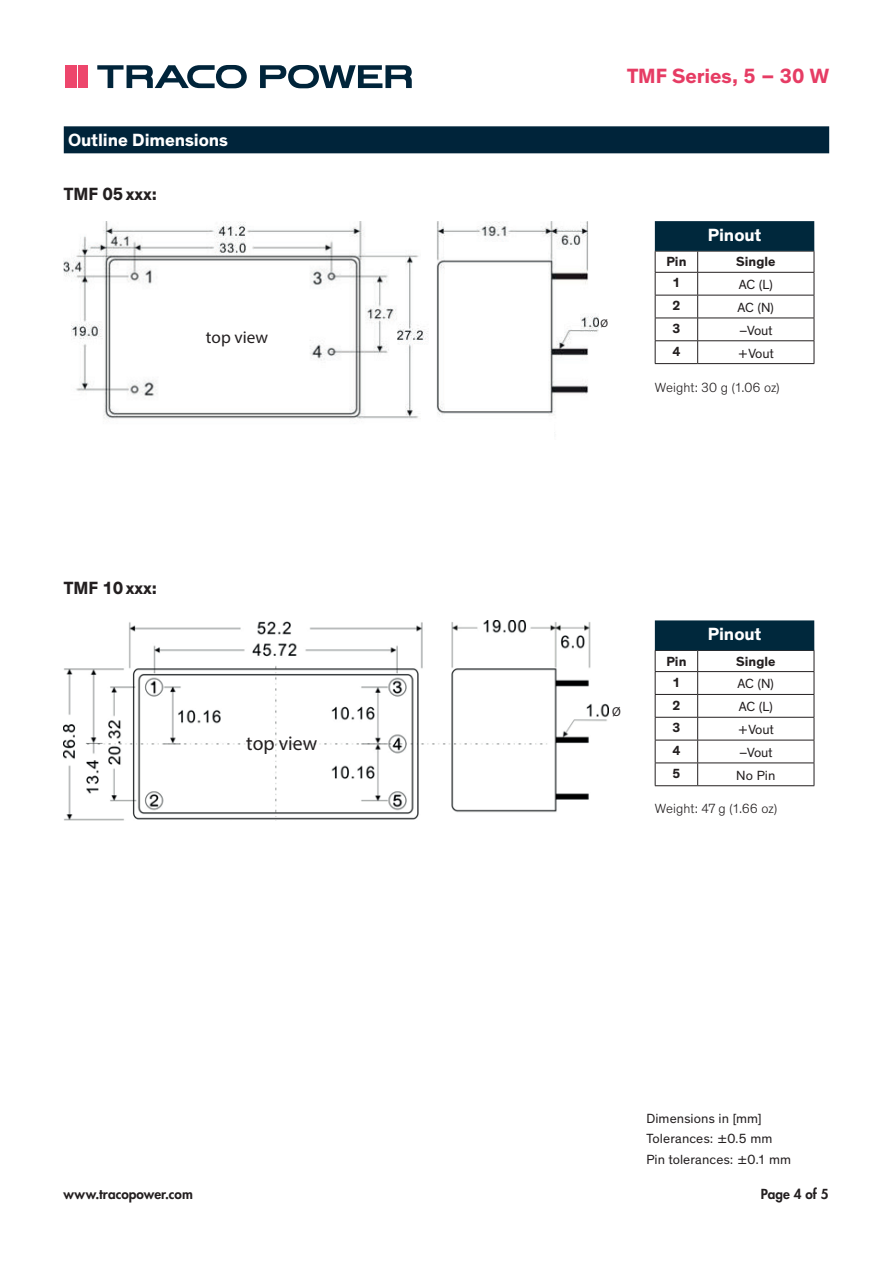
<style>
.page{position:relative;width:893px;height:1263px;background:#fff}
.page>*{position:absolute;margin:0;border:0;box-sizing:border-box;transform-origin:0 0}
.t1{font:700 21px "Theinhardt";color:#e63c64}
.t2{font:20.1px "Myriad Pro";color:#231f20}
.t3{font:700 18px "Theinhardt";letter-spacing:-.005em;color:#fff}
.t4{font:700 18px "Theinhardt";color:#231f20}
.t5{font:17.25px "Myriad Pro";color:#231f20}
.t6{font:13.5px/20.2px "Theinhardt";letter-spacing:.005em;color:#231f20}
.t7{font:300 13.5px "Theinhardt";color:#231f20}
.t8{font:700 13.5px "Theinhardt";color:#231f20}
.t9{font:800 13.5px "Futura";letter-spacing:.005em;color:#231f20}
.t10{font:12.9px "Myriad Pro";color:#231f20}
.t11{font:11.1px "Myriad Pro";color:#231f20}
</style>
<div class="page">
<svg style="left:97px;top:65px;width:150px;height:23px"></svg>
<svg style="left:260px;top:65px;width:152px;height:23px"></svg>
<div style="left:65px;top:65px;width:9px;height:23px;background:#ed466c"></div>
<div style="left:78px;top:65px;width:9px;height:23px;background:#ed466c"></div>
<svg style="left:76px;top:65px;width:1px;height:23px"></svg>
<div style="left:64px;top:126px;width:765px;height:27px;background:#00243a"></div>
<img style="left:64px;top:221px;width:534px;height:198px">
<hr style="left:655px;top:251px;width:43px;height:1px;background:#231f20">
<hr style="left:698px;top:251px;width:116px;height:1px;background:#231f20">
<hr style="left:655px;top:272px;width:43px;height:1px;background:#231f20">
<hr style="left:698px;top:272px;width:116px;height:1px;background:#231f20">
<hr style="left:655px;top:295px;width:43px;height:1px;background:#231f20">
<hr style="left:698px;top:295px;width:116px;height:1px;background:#231f20">
<hr style="left:655px;top:318px;width:43px;height:1px;background:#231f20">
<hr style="left:698px;top:318px;width:116px;height:1px;background:#231f20">
<hr style="left:655px;top:340px;width:43px;height:1px;background:#231f20">
<svg style="left:655px;top:251px;width:1px;height:112px"></svg>
<hr style="left:698px;top:340px;width:116px;height:1px;background:#231f20">
<svg style="left:697px;top:251px;width:1px;height:112px"></svg>
<svg style="left:814px;top:251px;width:1px;height:112px"></svg>
<hr style="left:655px;top:363px;width:43px;height:1px;background:#231f20">
<hr style="left:698px;top:363px;width:116px;height:1px;background:#231f20">
<div style="left:655px;top:221px;width:159px;height:30px;background:#00283c"></div>
<img style="left:64px;top:620px;width:545px;height:201px">
<hr style="left:655px;top:650px;width:43px;height:1px;background:#231f20">
<hr style="left:698px;top:650px;width:116px;height:1px;background:#231f20">
<hr style="left:655px;top:671px;width:43px;height:1px;background:#231f20">
<hr style="left:698px;top:671px;width:116px;height:1px;background:#231f20">
<hr style="left:655px;top:694px;width:43px;height:1px;background:#231f20">
<hr style="left:698px;top:694px;width:116px;height:1px;background:#231f20">
<hr style="left:655px;top:717px;width:43px;height:1px;background:#231f20">
<hr style="left:698px;top:717px;width:116px;height:1px;background:#231f20">
<hr style="left:655px;top:740px;width:43px;height:1px;background:#231f20">
<hr style="left:698px;top:740px;width:116px;height:1px;background:#231f20">
<hr style="left:655px;top:763px;width:43px;height:1px;background:#231f20">
<svg style="left:655px;top:651px;width:1px;height:134px"></svg>
<hr style="left:698px;top:763px;width:116px;height:1px;background:#231f20">
<svg style="left:697px;top:651px;width:1px;height:134px"></svg>
<svg style="left:814px;top:651px;width:1px;height:134px"></svg>
<hr style="left:655px;top:785px;width:43px;height:1px;background:#231f20">
<hr style="left:698px;top:785px;width:116px;height:1px;background:#231f20">
<div style="left:655px;top:620px;width:159px;height:30px;background:#00283c"></div>
<h3 class="t3" style="left:68px;top:129px;width:162px">Outline Dimensions</h3>
<h3 class="t4" style="left:64px;top:183px;width:95px">TMF 05xxx:</h3>
<p class="t5" style="left:206px;top:327px;width:64px">top view</p>
<h3 class="t4" style="left:64px;top:576px;width:95px">TMF 10xxx:</h3>
<h2 class="t2" style="left:246px;top:731px;width:73px">top view</h2>
<h1 class="t1" style="left:627px;top:63px;width:204px">TMF Series, 5 – 30 W</h1>
<p class="t11" style="left:600px;top:317px;width:9px">Ø</p>
<h3 class="t3" style="left:708px;top:223px;width:55px">Pinout</h3>
<p class="t8" style="left:666px;top:253px;width:22px">Pin</p>
<p class="t8" style="left:736px;top:253px;width:41px">Single</p>
<p class="t8" style="left:672px;top:275px;width:9px">1</p>
<p class="t6" style="left:739px;top:275px;width:36px">AC (L)</p>
<p class="t8" style="left:672px;top:297px;width:9px">2</p>
<p class="t6" style="left:737px;top:298px;width:38px">AC (N)</p>
<p class="t8" style="left:672px;top:320px;width:9px">3</p>
<p class="t6" style="left:739px;top:320px;width:35px">–Vout</p>
<p class="t8" style="left:672px;top:343px;width:9px">4</p>
<p class="t6" style="left:738px;top:343px;width:37px">+Vout</p>
<p class="t7" style="left:655px;top:380px;width:126px">Weight: 30 g (1.06 oz)</p>
<p class="t10" style="left:612px;top:704px;width:10px">Ø</p>
<h3 class="t3" style="left:708px;top:623px;width:55px">Pinout</h3>
<p class="t8" style="left:666px;top:653px;width:22px">Pin</p>
<p class="t8" style="left:736px;top:653px;width:41px">Single</p>
<p class="t8" style="left:672px;top:674px;width:9px">1</p>
<p class="t6" style="left:737px;top:674px;width:38px">AC (N)</p>
<p class="t8" style="left:672px;top:697px;width:9px">2</p>
<p class="t6" style="left:739px;top:697px;width:36px">AC (L)</p>
<p class="t8" style="left:672px;top:719px;width:9px">3</p>
<p class="t6" style="left:738px;top:720px;width:37px">+Vout</p>
<p class="t8" style="left:672px;top:742px;width:9px">4</p>
<p class="t6" style="left:739px;top:743px;width:35px">–Vout</p>
<p class="t8" style="left:672px;top:765px;width:9px">5</p>
<p class="t6" style="left:736px;top:765px;width:41px">No Pin</p>
<p class="t7" style="left:655px;top:800px;width:124px">Weight: 47 g (1.66 oz)</p>
<p class="t6" style="left:646px;top:1109px;width:146px">Dimensions in [mm]<br>Tolerances: ±0.5 mm<br>Pin tolerances: ±0.1 mm</p>
<p class="t9" style="left:63px;top:1186px;width:131px">www.tracopower.com</p>
<p class="t9" style="left:761px;top:1186px;width:69px">Page 4 of 5</p>
</div>
